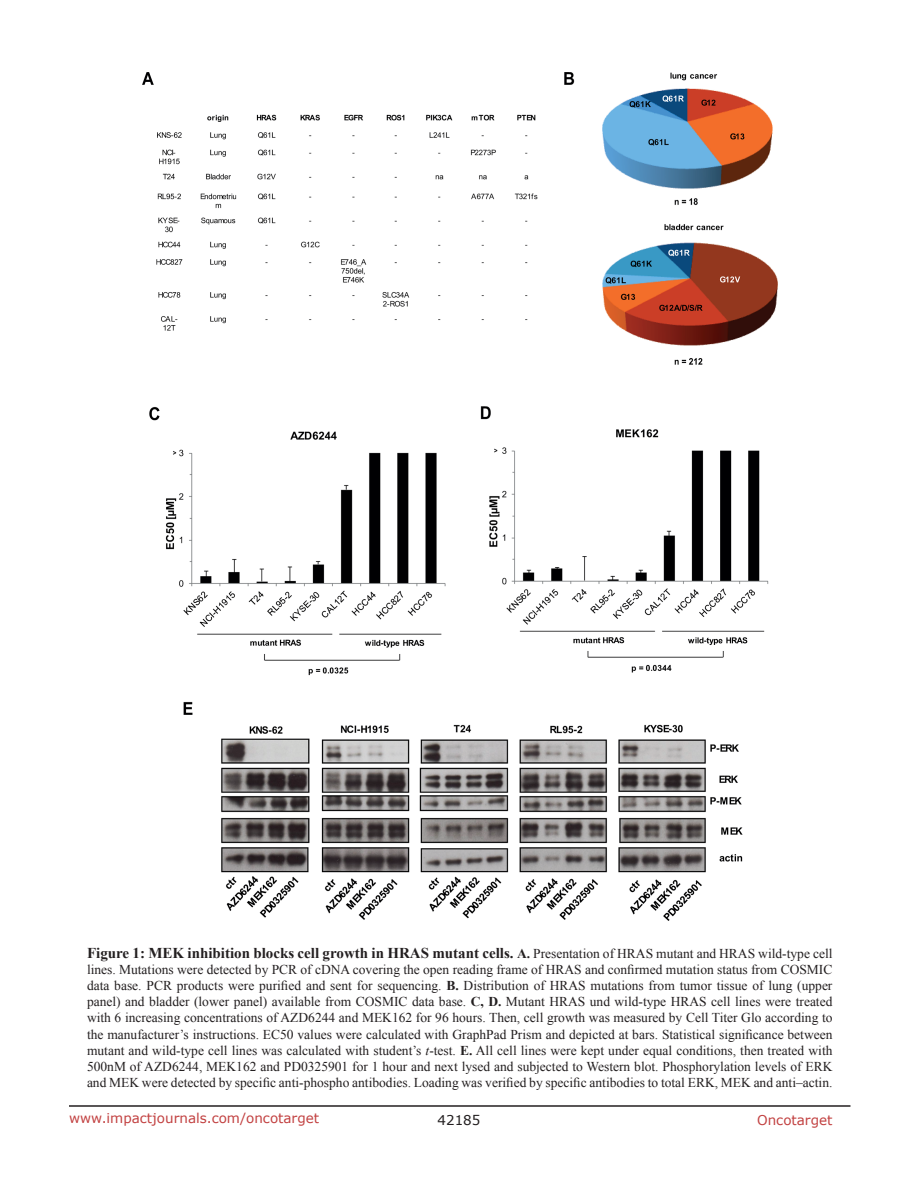
<style>
.page{position:relative;width:918px;height:1188px;background:#fff}
.page>*{position:absolute;margin:0;border:0;box-sizing:border-box;transform-origin:0 0}
.FigureText{font:700 15px "Times New Roman";color:#231f20}
.FigureText-2{font:13.5px/16.2px "Times New Roman";color:#231f20;text-align:justify}
.t1{font:13.5px "Verdana";color:#c24141}
.t2{font:13.5px "Verdana";color:#231f20}
.s1{font-size:13.5px}
.s2{font-weight:400;font-size:13.5px}
.s3{font-weight:700}
.s4{font-style:italic}
</style>
<div class="page">
<hr style="left:69px;top:1105px;width:781px;height:2px;background:#231f20">
<img style="left:142px;top:72px;width:635px;height:848px">
<p class="FigureText" style="left:87px;top:942px;width:747px">Figure 1: MEK inhibition blocks cell growth in HRAS mutant cells. <span class="s1">A.</span> <span class="s2">Presentation of HRAS mutant and HRAS wild-type cell</span></p>
<p class="FigureText-2" style="left:87px;top:961px;width:747px">lines. Mutations were detected by PCR of cDNA covering the open reading frame of HRAS and confirmed mutation status from COSMIC data base. PCR products were purified and sent for sequencing. <span class="s3">B.</span> Distribution of HRAS mutations from tumor tissue of lung (upper panel) and bladder (lower panel) available from COSMIC data base. <span class="s3">C, D.</span> Mutant HRAS und wild-type HRAS cell lines were treated with 6 increasing concentrations of AZD6244 and MEK162 for 96 hours. Then, cell growth was measured by Cell Titer Glo according to the manufacturer’s instructions. EC50 values were calculated with GraphPad Prism and depicted at bars. Statistical significance between mutant and wild-type cell lines was calculated with student’s <span class="s4">t</span>-test. <span class="s3">E.</span> All cell lines were kept under equal conditions, then treated with 500nM of AZD6244, MEK162 and PD0325901 for 1 hour and next lysed and subjected to Western blot. Phosphorylation levels of ERK and MEK were detected by specific anti-phospho antibodies. Loading was verified by specific antibodies to total ERK, MEK and anti–actin.</p>
<p class="t1" style="left:69px;top:1109px;width:252px">www.impactjournals.com/oncotarget</p>
<p class="t2" style="left:438px;top:1111px;width:44px">42185</p>
<p class="t1" style="left:757px;top:1111px;width:77px">Oncotarget</p>
</div>
